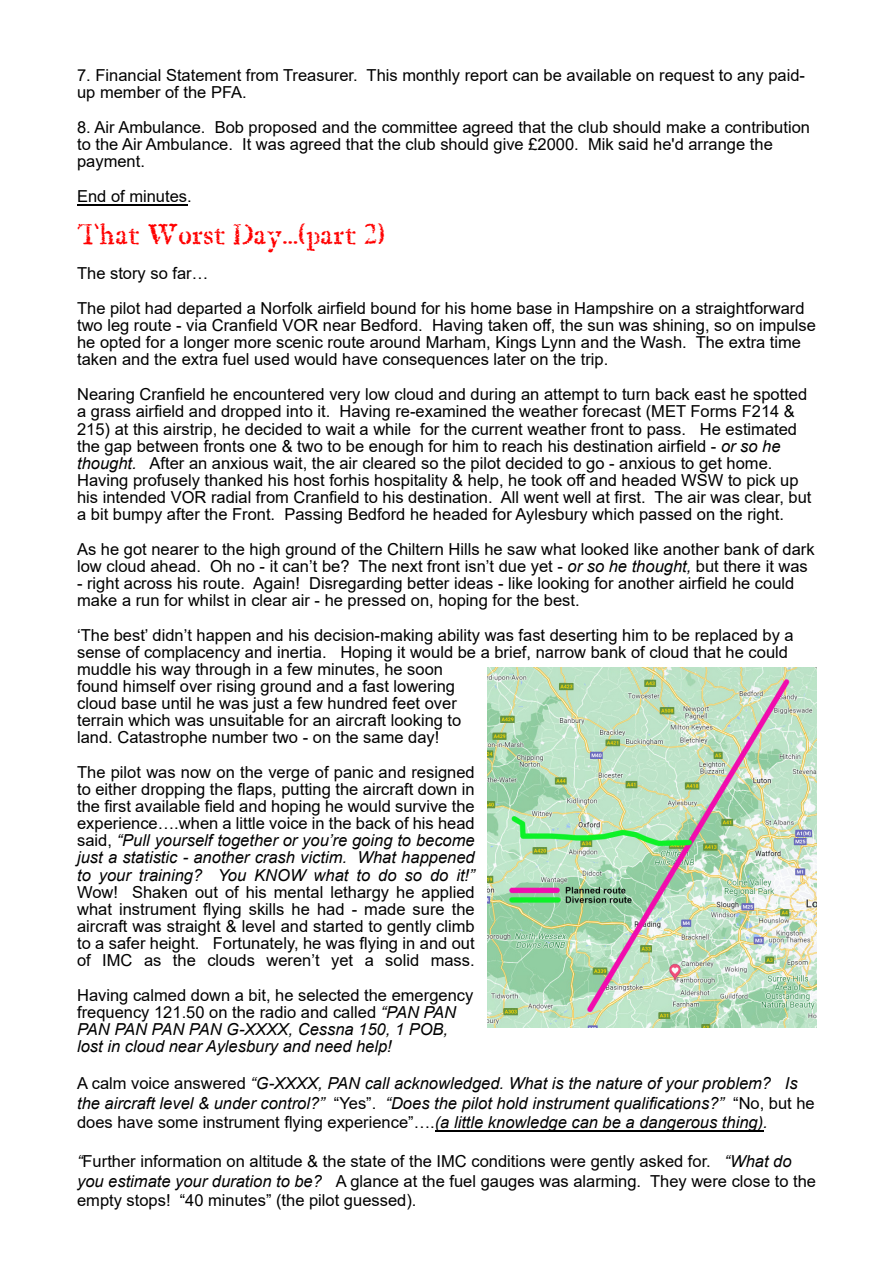
<style>
.page{position:relative;width:893px;height:1263px;background:#fff}
.page>*{position:absolute;margin:0;border:0;box-sizing:border-box;transform-origin:0 0}
.t1{font:24px "Old Rubber Stamp";color:#f00}
.t2{font:16.5px/17.1px "Arial";color:#000}
.t3{font:italic 16.5px/19.5px "Arial";color:#000}
.s1{font-style:italic}
.s2{font-style:normal}
</style>
<div class="page">
<hr style="left:77px;top:204px;width:110px;height:1px;background:#000">
<hr style="left:435px;top:1130px;width:328px;height:1px;background:#000">
<img style="left:487px;top:667px;width:330px;height:361px">
<p class="t2" style="left:77px;top:68px;width:729px">7. Financial Statement from Treasurer. This monthly report can be available on request to any paid&shy;up member of the PFA.</p>
<p class="t2" style="left:77px;top:120px;width:734px">8. Air Ambulance. Bob proposed and the committee agreed that the club should make a contribution to the Air Ambulance. It was agreed that the club should give £2000. Mik said he'd arrange the payment.</p>
<p class="t2" style="left:77px;top:189px;width:116px">End of minutes.</p>
<h1 class="t1" style="left:77px;top:223px;width:309px">That Worst Day…(part 2)</h1>
<p class="t2" style="left:77px;top:257px;width:729px;line-height:35.1px">The story so far…<br>The pilot had departed a Norfolk airfield bound for his home base in Hampshire on a straightforward</p>
<p class="t2" style="left:77px;top:318px;width:740px">two leg route - via Cranfield VOR near Bedford. Having taken off, the sun was shining, so on impulse he opted for a longer more scenic route around Marham, Kings Lynn and the Wash. The extra time taken and the extra fuel used would have consequences later on the trip.</p>
<p class="t2" style="left:77px;top:388px;width:736px">Nearing Cranfield he encountered very low cloud and during an attempt to turn back east he spotted a grass airfield and dropped into it. Having re-examined the weather forecast (MET Forms F214 &amp; 215) at this airstrip, he decided to wait a while for the current weather front to pass. He estimated the gap between fronts one &amp; two to be enough for him to reach his destination airfield - <span class="s1">or so he thought.</span> After an anxious wait, the air cleared so the pilot decided to go - anxious to get home.<br>Having profusely thanked his host forhis hospitality &amp; help, he took off and headed WSW to pick up his intended VOR radial from Cranfield to his destination. All went well at first. The air was clear, but a bit bumpy after the Front. Passing Bedford he headed for Aylesbury which passed on the right.</p>
<p class="t2" style="left:77px;top:542px;width:739px">As he got nearer to the high ground of the Chiltern Hills he saw what looked like another bank of dark low cloud ahead. Oh no - it can’t be? The next front isn’t due yet - <span class="s1">or so he thought,</span> but there it was</p>
<p class="t2" style="left:77px;top:576px;width:719px">- right across his route. Again! Disregarding better ideas - like looking for another airfield he could make a run for whilst in clear air - he pressed on, hoping for the best.</p>
<p class="t2" style="left:77px;top:628px;width:718px">‘The best’ didn’t happen and his decision-making ability was fast deserting him to be replaced by a sense of complacency and inertia. Hoping it would be a brief, narrow bank of cloud that he could muddle his way through in a few minutes, he soon<br>found himself over rising ground and a fast lowering<br>cloud base until he was just a few hundred feet over<br>terrain which was unsuitable for an aircraft looking to<br>land. Catastrophe number two - on the same day!</p>
<p class="t2" style="left:77px;top:765px;width:399px;text-align:justify">The pilot was now on the verge of panic and resigned to either dropping the flaps, putting the aircraft down in the first available field and hoping he would survive the experience….when a little voice in the back of his head said, <span class="s1">“Pull yourself together or you’re going to become just a statistic - another crash victim. What happened to your training? You KNOW what to do so do it!”</span></p>
<p class="t2" style="left:77px;top:885px;width:399px;text-align:justify">Wow! Shaken out of his mental lethargy he applied what instrument flying skills he had - made sure the aircraft was straight &amp; level and started to gently climb to a safer height. Fortunately, he was flying in and out of IMC as the clouds weren’t yet a solid mass.</p>
<p class="t2" style="left:77px;top:988px;width:398px">Having calmed down a bit, he selected the emergency frequency 121.50 on the radio and called <span class="s1">“PAN PAN PAN PAN PAN PAN G-XXXX, Cessna 150, 1 POB, lost in cloud near Aylesbury and need help!</span></p>
<p class="t3" style="left:77px;top:1075px;width:739px"><span class="s2">A calm voice answered</span> “G-XXXX, PAN call acknowledged. What is the nature of your problem? Is the aircraft level &amp; under control?” <span class="s2">“Yes”.</span> “Does the pilot hold instrument qualifications?” <span class="s2">“No, but he does have some instrument flying experience”….</span>(a little knowledge can be a dangerous thing).</p>
<p class="t2" style="left:77px;top:1153px;width:740px;line-height:19.5px"><span class="s1">“</span>Further information on altitude &amp; the state of the IMC conditions were gently asked for. <span class="s1">“What do you estimate your duration to be?</span> A glance at the fuel gauges was alarming. They were close to the empty stops! “40 minutes” (the pilot guessed).</p>
</div>
